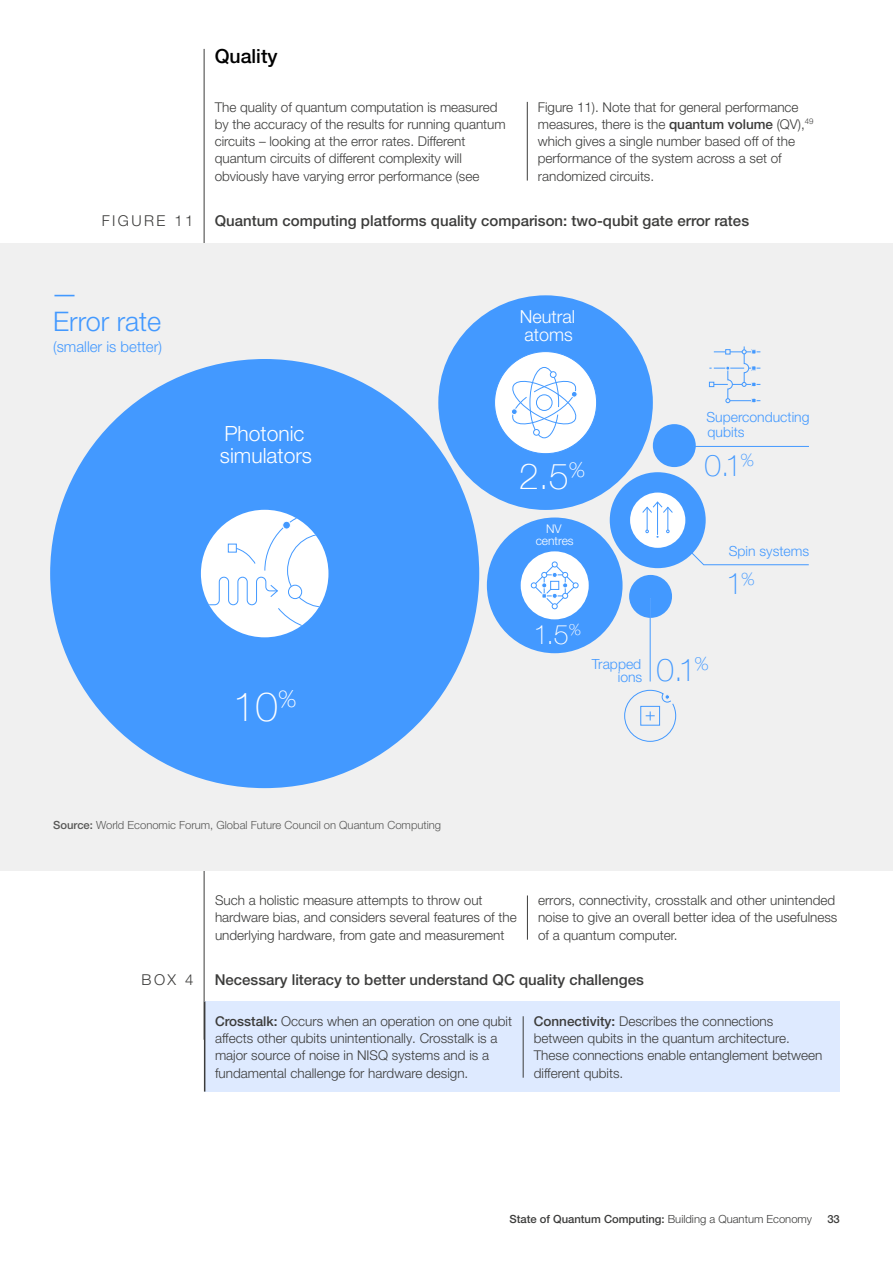
<style>
.page{position:relative;width:893px;height:1263px;background:#fff}
.page>*{position:absolute;margin:0;border:0;box-sizing:border-box;transform-origin:0 0}
.t1{font:100 40.5px "Helvetica Neue";color:#fff}
.t2{font:100 36px "Helvetica Neue";color:#fff}
.t3{font:100 31.65px "Helvetica Neue";color:#4399ff}
.t4{font:100 30px "Helvetica Neue";color:#4399ff}
.t5{font:300 27px/27.6px "Helvetica Neue LT Pro";color:#4399ff}
.t6{font:100 27px "Helvetica Neue";color:#fff}
.t7{font:300 21px/22.5px "Helvetica Neue LT Pro";color:#fff}
.t8{font:500 19.5px "Helvetica Neue LT Pro";color:#000}
.t9{font:300 18px/18px "Helvetica Neue LT Pro";color:#fff}
.t10{font:500 15px "Helvetica Neue LT Pro";color:#3c3c3b}
.t11{font:300 15px "Helvetica Neue LT Pro";color:#4399ff}
.t12{font:300 15px "Helvetica Neue LT Pro";letter-spacing:.16em;color:#3c3c3b}
.t13{font:300 13.95px/12.8px "Helvetica Neue LT Pro";color:#4399ff;text-align:right}
.t14{font:300 13.5px/17.2px "Helvetica Neue LT Pro";color:#3c3c3b}
.t15{font:300 12px/12px "Helvetica Neue LT Pro";color:#fff;text-align:center}
.t16{font:300 11.25px "Helvetica Neue LT Pro";color:#575756}
.t17{font:500 11.25px "Helvetica Neue LT Pro";color:#3c3c3b}
.s1{font-weight:500}
.s2{font-weight:300}
</style>
<div class="page">
<hr style="left:204px;top:49px;width:1px;height:991px;background:#3c3c3b">
<div style="left:0;top:243px;width:893px;height:628px;background:#f0f0f0"></div>
<div style="left:629px;top:575px;width:43px;height:43px;background:#4399ff;border-radius:21px"></div>
<svg style="left:624px;top:689px;width:52px;height:53px"></svg>
<hr style="left:650px;top:599px;width:1px;height:82px;background:#4399ff">
<div style="left:653px;top:424px;width:43px;height:43px;background:#4399ff;border-radius:21px"></div>
<hr style="left:693px;top:446px;width:116px;height:1px;background:#4399ff">
<svg style="left:709px;top:346px;width:51px;height:57px"></svg>
<div style="left:50px;top:359px;width:429px;height:429px;background:#4399ff;border-radius:50%"></div>
<svg style="left:208px;top:510px;width:120px;height:126px"></svg>
<div style="left:288px;top:585px;width:14px;height:14px;background:#fff;border-radius:50%"></div>
<div style="left:288px;top:585px;width:14px;height:14px;border:1px solid #4399ff;border-radius:50%"></div>
<div style="left:228px;top:544px;width:9px;height:8px;border:1px solid #4399ff"></div>
<div style="left:438px;top:295px;width:215px;height:215px;background:#4399ff;border-radius:50%"></div>
<div style="left:495px;top:352px;width:102px;height:102px;background:#fff;border-radius:50%"></div>
<svg style="left:509px;top:367px;width:68px;height:72px"></svg>
<div style="left:550px;top:371px;width:6px;height:7px;border:1px solid #4399ff;border-radius:50%"></div>
<div style="left:487px;top:517px;width:136px;height:136px;background:#4399ff;border-radius:68px"></div>
<div style="left:521px;top:551px;width:68px;height:68px;background:#fff;border-radius:50%"></div>
<svg style="left:531px;top:561px;width:47px;height:48px"></svg>
<div style="left:610px;top:472px;width:96px;height:96px;background:#4399ff;border-radius:50%"></div>
<div style="left:630px;top:492px;width:55px;height:56px;background:#fff;border-radius:50%"></div>
<svg style="left:642px;top:501px;width:167px;height:64px"></svg>
<div style="left:204px;top:1001px;width:636px;height:90px;background:#deeaff"></div>
<hr style="left:523px;top:1016px;width:1px;height:62px;background:#3c3c3b">
<hr style="left:204px;top:1001px;width:1px;height:90px;background:#3c3c3b">
<hr style="left:527px;top:895px;width:1px;height:45px;background:#3c3c3b">
<hr style="left:527px;top:102px;width:1px;height:79px;background:#3c3c3b">
<h3 class="t8" style="left:215px;top:44px;width:64px">Quality</h3>
<p class="t14" style="left:215px;top:98px;width:292px">The quality of quantum computation is measured by the accuracy of the results for running quantum circuits – looking at the error rates. Different quantum circuits of different complexity will obviously have varying error performance (see</p>
<p class="t14" style="left:538px;top:98px;width:277px">Figure 11). Note that for general performance measures, there is the <span class="s1">quantum volume</span> (QV),<sup>49 </sup>which gives a single number based off of the performance of the system across a set of randomized circuits.</p>
<p class="t12" style="left:102px;top:211px;width:93px">FIGURE 11</p>
<p class="t10" style="left:215px;top:211px;width:536px">Quantum computing platforms quality comparison: two-qubit gate error rates</p>
<h3 class="t5" style="left:51px;top:279px;width:112px">—<br>Error rate</h3>
<p class="t11" style="left:53px;top:337px;width:110px">(smaller is better)</p>
<h3 class="t7" style="left:220px;top:422px;width:94px">Photonic simulators</h3>
<h1 class="t1" style="left:233px;top:676px;width:65px">10<sup>%</sup></h1>
<p class="t16" style="left:53px;top:818px;width:390px"><span class="s1">Source:</span> World Economic Forum, Global Future Council on Quantum Computing</p>
<h3 class="t9" style="left:520px;top:307px;width:57px">Neutral atoms</h3>
<h2 class="t2" style="left:519px;top:449px;width:68px">2.5<sup>%</sup></h2>
<p class="t15" style="left:536px;top:523px;width:40px">NV centres</p>
<h3 class="t6" style="left:534px;top:614px;width:49px">1.5<sup>%</sup></h3>
<p class="t13" style="left:706px;top:409px;width:105px;line-height:15px;text-align:left">Superconducting qubits</p>
<h3 class="t4" style="left:704px;top:443px;width:51px">0.1<sup>%</sup></h3>
<p class="t13" style="left:729px;top:544px;width:82px">Spin systems</p>
<h3 class="t4" style="left:726px;top:561px;width:30px">1<sup>%</sup></h3>
<p class="t13" style="left:592px;top:657px;width:52px">Trapped ions</p>
<h3 class="t3" style="left:657px;top:646px;width:54px">0.1<sup>%</sup></h3>
<p class="t14" style="left:215px;top:891px;width:303px">Such a holistic measure attempts to throw out hardware bias, and considers several features of the underlying hardware, from gate and measurement</p>
<p class="t14" style="left:538px;top:891px;width:301px">errors, connectivity, crosstalk and other unintended noise to give an overall better idea of the usefulness of a quantum computer.</p>
<p class="t12" style="left:142px;top:970px;width:53px">BOX 4</p>
<p class="t10" style="left:215px;top:970px;width:431px">Necessary literacy to better understand QC quality challenges</p>
<p class="t14" style="left:215px;top:1012px;width:299px"><span class="s1">Crosstalk:</span> Occurs when an operation on one qubit affects other qubits unintentionally. Crosstalk is a major source of noise in NISQ systems and is a fundamental challenge for hardware design.</p>
<p class="t14" style="left:534px;top:1012px;width:290px"><span class="s1">Connectivity:</span> Describes the connections between qubits in the quantum architecture.<br>These connections enable entanglement between different qubits.</p>
<p class="t17" style="left:509px;top:1212px;width:304px">State of Quantum Computing: <span class="s2">Building a Quantum Economy</span></p>
<p class="t17" style="left:827px;top:1212px;width:14px">33</p>
</div>
